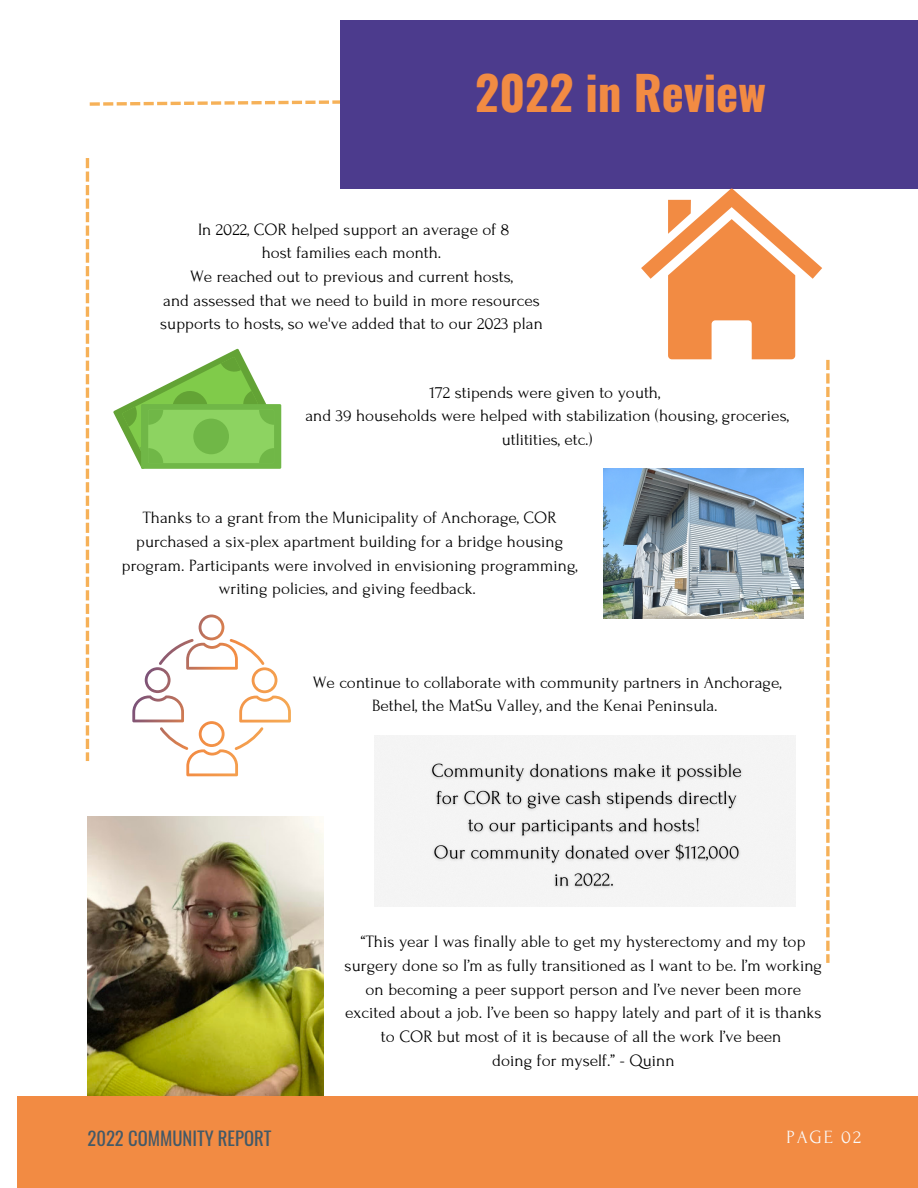
<style>
.page{position:relative;width:918px;height:1188px;background:#fff}
.page>*{position:absolute;margin:0;border:0;box-sizing:border-box;transform-origin:0 0}
.t1{font:700 46.95px "Oswald";color:#f28b43}
.t2{font:18.6px "Oswald";color:#435967}
.t3{font:18.6px "Forum";letter-spacing:.1em;color:#fafafa}
.t4{font:17.4px/23.7px "Forum";color:#000;text-align:center}
.t5{font:17.25px/23.7px "Forum";color:#000;text-align:center}
</style>
<div class="page">
<svg style="left:90px;top:102px;width:10px;height:4px"></svg>
<svg style="left:103px;top:102px;width:10px;height:4px"></svg>
<svg style="left:117px;top:102px;width:10px;height:4px"></svg>
<svg style="left:130px;top:102px;width:64px;height:3px"></svg>
<svg style="left:198px;top:101px;width:10px;height:4px"></svg>
<svg style="left:211px;top:101px;width:10px;height:4px"></svg>
<svg style="left:225px;top:101px;width:10px;height:4px"></svg>
<svg style="left:238px;top:101px;width:10px;height:4px"></svg>
<svg style="left:251px;top:101px;width:65px;height:3px"></svg>
<svg style="left:319px;top:100px;width:10px;height:4px"></svg>
<svg style="left:332px;top:100px;width:9px;height:4px"></svg>
<div style="left:341px;top:20px;width:577px;height:169px;background:#4c3b8d"></div>
<img style="left:87px;top:816px;width:237px;height:280px">
<div style="left:17px;top:1096px;width:901px;height:92px;background:#f28b43"></div>
<svg style="left:641px;top:188px;width:181px;height:171px"></svg>
<div style="left:141px;top:404px;width:140px;height:65px;background:#70b747"></div>
<svg style="left:113px;top:349px;width:161px;height:120px"></svg>
<img style="left:603px;top:469px;width:200px;height:149px">
<svg style="left:86px;top:158px;width:3px;height:603px"></svg>
<svg style="left:132px;top:615px;width:159px;height:161px"></svg>
<svg style="left:826px;top:360px;width:4px;height:10px"></svg>
<svg style="left:826px;top:373px;width:4px;height:11px"></svg>
<svg style="left:826px;top:387px;width:4px;height:10px"></svg>
<svg style="left:826px;top:400px;width:4px;height:11px"></svg>
<svg style="left:826px;top:414px;width:4px;height:10px"></svg>
<svg style="left:826px;top:427px;width:4px;height:11px"></svg>
<svg style="left:826px;top:441px;width:4px;height:10px"></svg>
<svg style="left:826px;top:454px;width:4px;height:11px"></svg>
<svg style="left:826px;top:468px;width:4px;height:10px"></svg>
<svg style="left:826px;top:481px;width:4px;height:11px"></svg>
<svg style="left:826px;top:495px;width:4px;height:10px"></svg>
<svg style="left:826px;top:508px;width:4px;height:11px"></svg>
<svg style="left:826px;top:522px;width:4px;height:10px"></svg>
<svg style="left:826px;top:535px;width:4px;height:11px"></svg>
<svg style="left:826px;top:549px;width:4px;height:10px"></svg>
<svg style="left:826px;top:563px;width:4px;height:10px"></svg>
<svg style="left:826px;top:576px;width:4px;height:10px"></svg>
<svg style="left:826px;top:590px;width:4px;height:10px"></svg>
<svg style="left:826px;top:603px;width:4px;height:10px"></svg>
<svg style="left:826px;top:617px;width:4px;height:10px"></svg>
<svg style="left:826px;top:630px;width:4px;height:10px"></svg>
<svg style="left:826px;top:644px;width:4px;height:10px"></svg>
<svg style="left:826px;top:657px;width:4px;height:10px"></svg>
<svg style="left:826px;top:671px;width:4px;height:10px"></svg>
<svg style="left:826px;top:684px;width:4px;height:10px"></svg>
<svg style="left:826px;top:698px;width:4px;height:10px"></svg>
<svg style="left:826px;top:711px;width:4px;height:10px"></svg>
<svg style="left:826px;top:725px;width:4px;height:10px"></svg>
<svg style="left:826px;top:738px;width:4px;height:10px"></svg>
<svg style="left:826px;top:752px;width:4px;height:10px"></svg>
<svg style="left:826px;top:765px;width:4px;height:10px"></svg>
<svg style="left:826px;top:779px;width:4px;height:10px"></svg>
<svg style="left:826px;top:792px;width:4px;height:10px"></svg>
<svg style="left:826px;top:806px;width:4px;height:10px"></svg>
<svg style="left:826px;top:819px;width:4px;height:10px"></svg>
<svg style="left:826px;top:833px;width:4px;height:10px"></svg>
<svg style="left:826px;top:846px;width:4px;height:10px"></svg>
<svg style="left:826px;top:860px;width:4px;height:10px"></svg>
<svg style="left:826px;top:873px;width:4px;height:10px"></svg>
<svg style="left:826px;top:887px;width:4px;height:10px"></svg>
<svg style="left:826px;top:900px;width:4px;height:10px"></svg>
<svg style="left:826px;top:914px;width:4px;height:10px"></svg>
<svg style="left:826px;top:927px;width:4px;height:10px"></svg>
<svg style="left:826px;top:941px;width:4px;height:10px"></svg>
<svg style="left:826px;top:954px;width:4px;height:9px"></svg>
<img style="left:426px;top:755px;width:322px;height:142px">
<h1 class="t1" style="left:475px;top:56px;width:292px">2022 in Review</h1>
<p class="t5" style="left:160px;top:218px;width:384px">In 2022, COR helped support an average of 8<br>host families each month.<br>We reached out to previous and current hosts,<br>and assessed that we need to build in more resources supports to hosts, so we've added that to our 2023 plan</p>
<p class="t5" style="left:305px;top:380px;width:485px">172 stipends were given to youth,<br>and 39 households were helped with stabilization (housing, groceries, utlitities, etc.)</p>
<p class="t5" style="left:122px;top:506px;width:457px">Thanks to a grant from the Municipality of Anchorage, COR purchased a six-plex apartment building for a bridge housing program. Participants were involved in envisioning programming, writing policies, and giving feedback.</p>
<p class="t5" style="left:313px;top:671px;width:470px">We continue to collaborate with community partners in Anchorage,<br>Bethel, the MatSu Valley, and the Kenai Peninsula.</p>
<p class="t4" style="left:345px;top:930px;width:479px">“This year I was finally able to get my hysterectomy and my top surgery done so I’m as fully transitioned as I want to be. I’m working on becoming a peer support person and I’ve never been more excited about a job. I’ve been so happy lately and part of it is thanks to COR but most of it is because of all the work I’ve been<br>doing for myself.” - Quinn</p>
<p class="t2" style="left:87px;top:1124px;width:186px">2022 COMMUNITY REPORT</p>
<p class="t3" style="left:786px;top:1127px;width:76px">PAGE 02</p>
</div>
